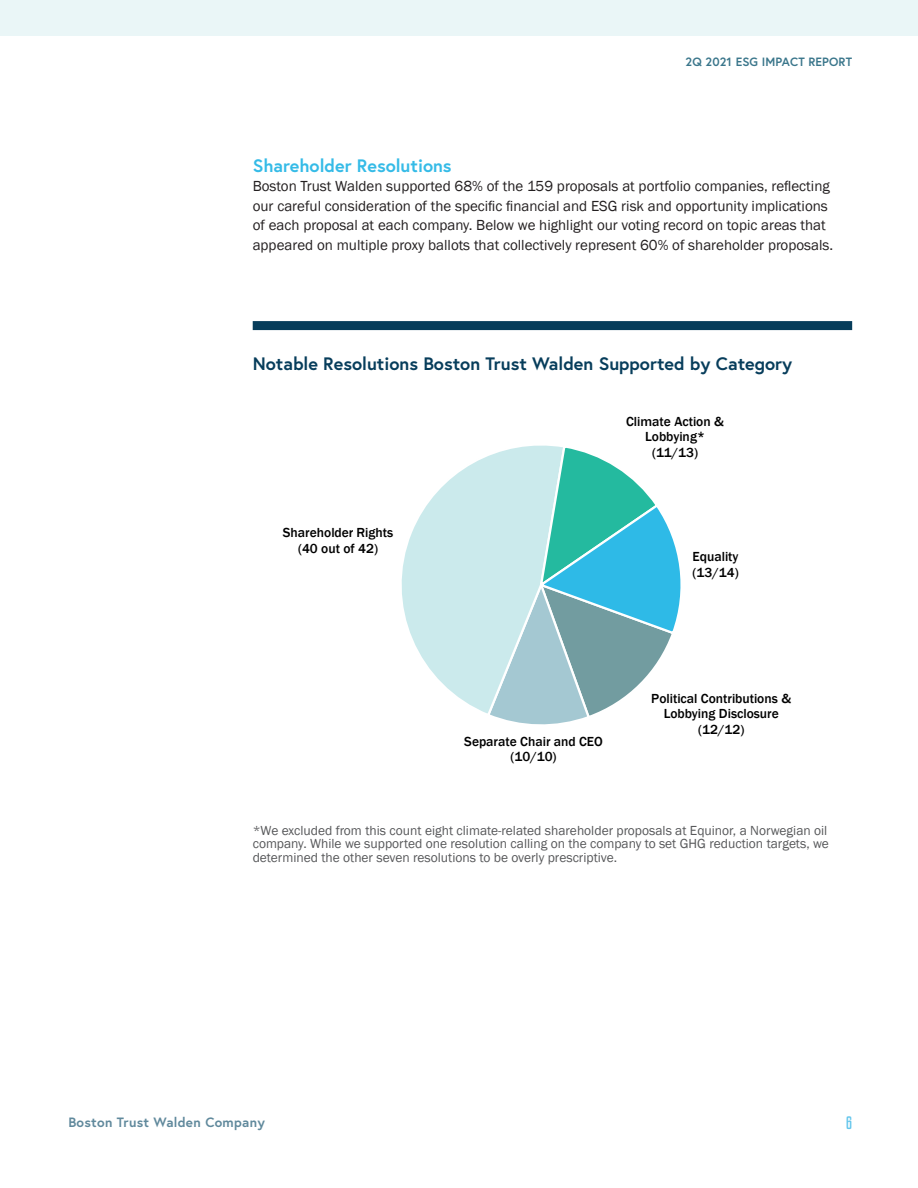
<style>
.page{position:relative;width:918px;height:1188px;background:#fff}
.page>*{position:absolute;margin:0;border:0;box-sizing:border-box;transform-origin:0 0}
.t1{font:700 18px "Europa";color:#073d5b}
.Section_Title{font:700 18px "Europa";color:#35bbe7}
.t2{font:18px "Dharma Gothic E";color:#64c6ec}
.Section_Title-2{font:15px/19.5px "Franklin Gothic";color:#231f20}
.t3{font:13.5px/13.5px "Franklin Gothic";color:#57585a;text-align:justify}
.t4{font:500 13.5px/15.3px "Franklin Gothic";color:#000;text-align:center}
.t5{font:700 13.5px "Europa";letter-spacing:.02em;color:#60899c}
.t6{font:700 12px "Europa";letter-spacing:.01em;color:#3a768b}
</style>
<div class="page">
<div style="left:0;top:0;width:918px;height:36px;background:#eaf6f7"></div>
<svg style="left:401px;top:457px;width:84px;height:256px"></svg>
<svg style="left:485px;top:445px;width:196px;height:280px"></svg>
<div style="left:253px;top:321px;width:599px;height:9px;background:#073d5b"></div>
<p class="t6" style="left:686px;top:53px;width:168px">2Q 2021 ESG IMPACT REPORT</p>
<p class="Section_Title" style="left:253px;top:153px;width:200px">Shareholder Resolutions</p>
<p class="Section_Title-2" style="left:253px;top:177px;width:582px">Boston Trust Walden supported 68% of the 159 proposals at portfolio companies, reflecting our careful consideration of the specific financial and ESG risk and opportunity implications of each proposal at each company. Below we highlight our voting record on topic areas that appeared on multiple proxy ballots that collectively represent 60% of shareholder proposals.</p>
<p class="t1" style="left:253px;top:351px;width:541px">Notable Resolutions Boston Trust Walden Supported by Category</p>
<p class="t4" style="left:283px;top:525px;width:112px">Shareholder Rights (40 out of 42)</p>
<p class="t4" style="left:626px;top:414px;width:99px">Climate Action &amp;<br>Lobbying* (11/13)</p>
<p class="t4" style="left:693px;top:549px;width:48px;text-align:left">Equality (13/14)</p>
<p class="t4" style="left:464px;top:734px;width:140px">Separate Chair and CEO (10/10)</p>
<p class="t4" style="left:651px;top:691px;width:141px">Political Contributions &amp;<br>Lobbying Disclosure (12/12)</p>
<p class="t3" style="left:253px;top:824px;width:578px">*We excluded from this count eight climate-related shareholder proposals at Equinor, a Norwegian oil company. While we supported one resolution calling on the company to set GHG reduction targets, we determined the other seven resolutions to be overly prescriptive.</p>
<p class="t5" style="left:68px;top:1113px;width:198px">Boston Trust Walden Company</p>
<p class="t2" style="left:846px;top:1113px;width:7px">6</p>
</div>
